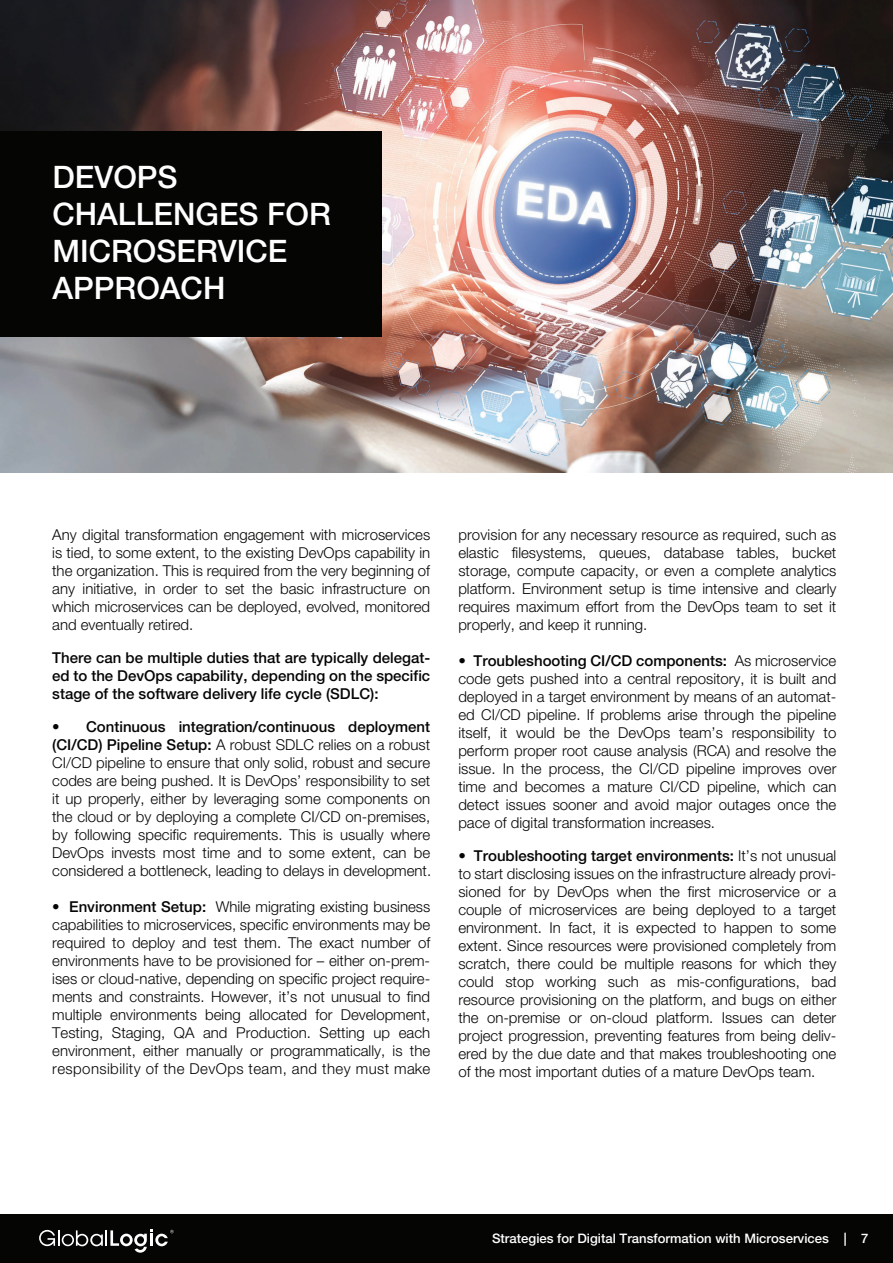
<style>
.page{position:relative;width:893px;height:1263px;background:#fff}
.page>*{position:absolute;margin:0;border:0;box-sizing:border-box;transform-origin:0 0}
.t1{font:500 31.05px/37.2px "Helvetica Neue";color:#fff}
.t2{font:300 15px/18px "Helvetica Neue";color:#050504;text-align:justify}
.t3{font:500 15px/18px "Helvetica Neue";color:#050504;text-align:justify}
.t4{font:500 13.2px "Helvetica Neue";color:#fff}
.s1{font-weight:500}
</style>
<div class="page">
<img style="left:0;top:0;width:893px;height:473px">
<div style="left:0;top:131px;width:381px;height:206px;background:#050504"></div>
<div style="left:0;top:1215px;width:893px;height:48px;background:#050504"></div>
<svg style="left:39px;top:1229px;width:135px;height:24px"></svg>
<h1 class="t1" style="left:53px;top:158px;width:280px">DEVOPS<br>CHALLENGES FOR<br>MICROSERVICE<br>APPROACH</h1>
<p class="t2" style="left:52px;top:525px;width:380px">Any digital transformation engagement with microservices is tied, to some extent, to the existing DevOps capability in the organization. This is required from the very beginning of any initiative, in order to set the basic infrastructure on which microservices can be deployed, evolved, monitored and eventually retired.</p>
<p class="t3" style="left:52px;top:648px;width:380px">There can be multiple duties that are typically delegat&shy;ed to the DevOps capability, depending on the specific stage of the software delivery life cycle (SDLC):</p>
<p class="t2" style="left:52px;top:717px;width:380px">• <span class="s1">Continuous integration/continuous deployment (CI/CD) Pipeline Setup:</span> A robust SDLC relies on a robust CI/CD pipeline to ensure that only solid, robust and secure codes are being pushed. It is DevOps’ responsibility to set it up properly, either by leveraging some components on the cloud or by deploying a complete CI/CD on-premises, by following specific requirements. This is usually where DevOps invests most time and to some extent, can be considered a bottleneck, leading to delays in development.</p>
<p class="t2" style="left:52px;top:897px;width:380px">• <span class="s1">Environment Setup:</span> While migrating existing business capabilities to microservices, specific environments may be required to deploy and test them. The exact number of environments have to be provisioned for – either on-prem&shy;ises or cloud-native, depending on specific project require&shy;ments and constraints. However, it’s not unusual to find multiple environments being allocated for Development, Testing, Staging, QA and Production. Setting up each environment, either manually or programmatically, is the responsibility of the DevOps team, and they must make</p>
<p class="t2" style="left:458px;top:525px;width:380px">provision for any necessary resource as required, such as elastic filesystems, queues, database tables, bucket storage, compute capacity, or even a complete analytics platform. Environment setup is time intensive and clearly requires maximum effort from the DevOps team to set it properly, and keep it running.</p>
<p class="t2" style="left:458px;top:651px;width:380px">• <span class="s1">Troubleshooting CI/CD components:</span> As microservice code gets pushed into a central repository, it is built and deployed in a target environment by means of an automat&shy;ed CI/CD pipeline. If problems arise through the pipeline itself, it would be the DevOps team’s responsibility to perform proper root cause analysis (RCA) and resolve the issue. In the process, the CI/CD pipeline improves over time and becomes a mature CI/CD pipeline, which can detect issues sooner and avoid major outages once the pace of digital transformation increases.</p>
<p class="t2" style="left:458px;top:846px;width:380px">• <span class="s1">Troubleshooting target environments:</span> It’s not unusual to start disclosing issues on the infrastructure already provi&shy;sioned for by DevOps when the first microservice or a couple of microservices are being deployed to a target environment. In fact, it is expected to happen to some extent. Since resources were provisioned completely from scratch, there could be multiple reasons for which they could stop working such as mis-configurations, bad resource provisioning on the platform, and bugs on either the on-premise or on-cloud platform. Issues can deter project progression, preventing features from being deliv&shy;ered by the due date and that makes troubleshooting one of the most important duties of a mature DevOps team.</p>
<p class="t4" style="left:492px;top:1231px;width:378px">Strategies for Digital Transformation with Microservices | 7</p>
</div>
